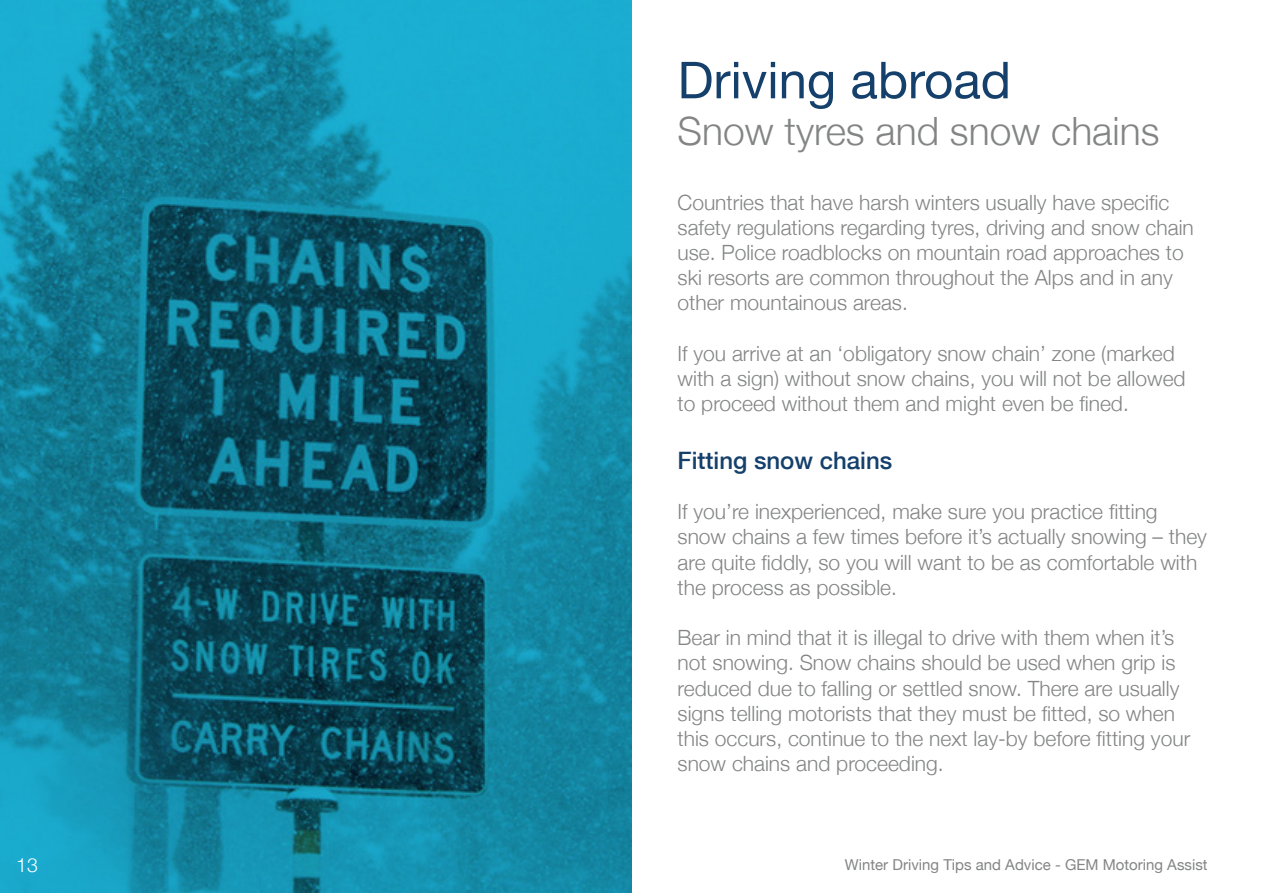
<style>
.page{position:relative;width:1263px;height:893px;background:#fff}
.page>*{position:absolute;margin:0;border:0;box-sizing:border-box;transform-origin:0 0}
.t1{font:51px "Helvetica Neue";color:#14406b}
.t2{font:300 39px "Helvetica Neue";color:#838484}
.t3{font:500 24px "Helvetica Neue";color:#14406b}
.t4{font:300 21px/25.2px "Helvetica Neue";color:#838484}
.t5{font:300 19.5px "Helvetica Neue";color:#fff}
.t6{font:15px "Helvetica Neue";color:#838484}
</style>
<div class="page">
<img style="left:0;top:0;width:631px;height:893px">
<h1 class="t1" style="left:677px;top:37px;width:335px">Driving abroad</h1>
<h2 class="t2" style="left:677px;top:100px;width:483px">Snow tyres and snow chains</h2>
<p class="t4" style="left:677px;top:188px;width:518px">Countries that have harsh winters usually have specific safety regulations regarding tyres, driving and snow chain use. Police roadblocks on mountain road approaches to ski resorts are common throughout the Alps and in any other mountainous areas.</p>
<p class="t4" style="left:677px;top:339px;width:509px">If you arrive at an ‘obligatory snow chain’ zone (marked with a sign) without snow chains, you will not be allowed to proceed without them and might even be fined.</p>
<p class="t3" style="left:677px;top:441px;width:216px">Fitting snow chains</p>
<p class="t4" style="left:677px;top:498px;width:531px">If you’re inexperienced, make sure you practice fitting snow chains a few times before it’s actually snowing – they are quite fiddly, so you will want to be as comfortable with the process as possible.</p>
<p class="t4" style="left:677px;top:624px;width:514px">Bear in mind that it is illegal to drive with them when it’s not snowing. Snow chains should be used when grip is reduced due to falling or settled snow. There are usually signs telling motorists that they must be fitted, so when this occurs, continue to the next lay-by before fitting your snow chains and proceeding.</p>
<p class="t5" style="left:16px;top:850px;width:23px">13</p>
<p class="t6" style="left:845px;top:852px;width:364px">Winter Driving Tips and Advice - GEM Motoring Assist</p>
</div>
